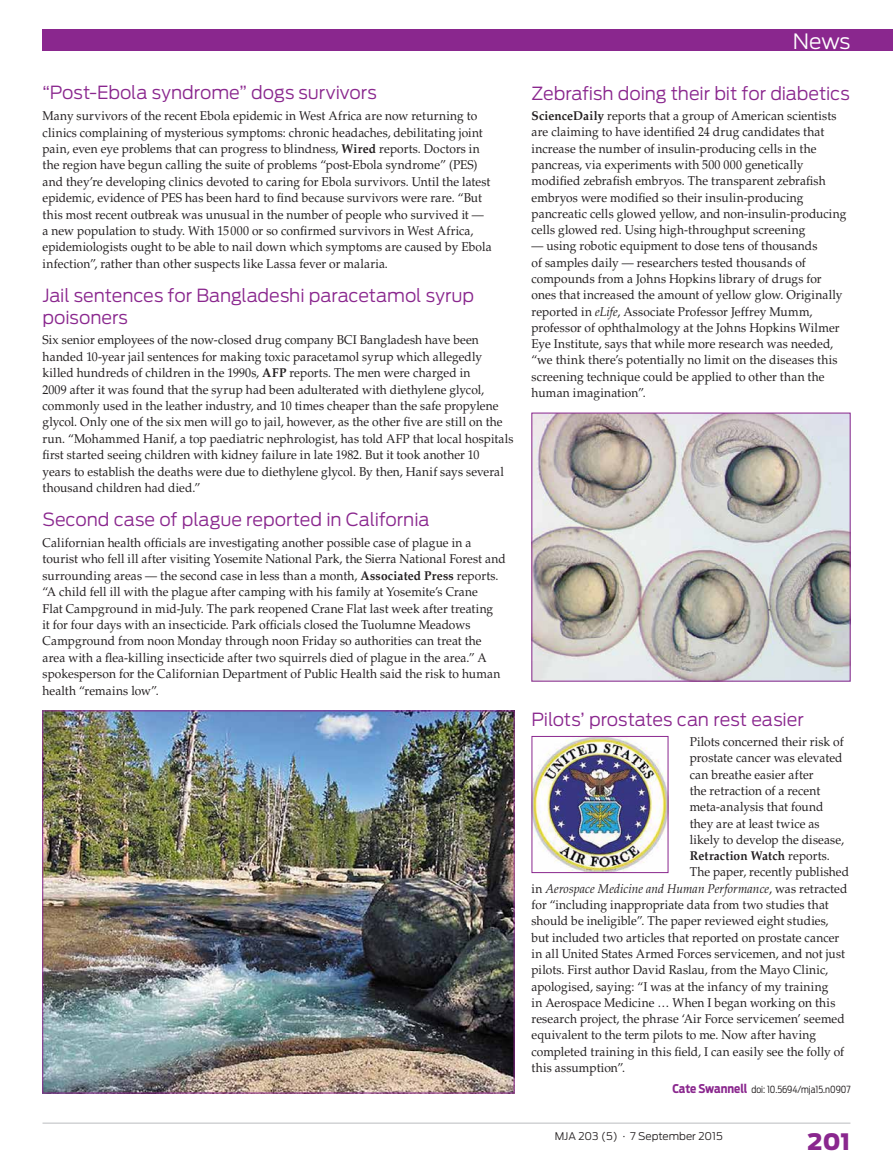
<style>
.page{position:relative;width:893px;height:1170px;background:#fff}
.page>*{position:absolute;margin:0;border:0;box-sizing:border-box;transform-origin:0 0}
.t1{font:900 22.5px "Antenna";color:#8a278e}
.t2{font:300 21px "Antenna";color:#fff}
.t3{font:300 18px/21.6px "Antenna";letter-spacing:-.005em;color:#8a278e}
.t4{font:12.75px/16.4px "Palatino LT Std";letter-spacing:.01em;color:#231f20;scale:.94 1}
.t5{font:italic 12.75px "Palatino LT Std";letter-spacing:.005em;color:#231f20;scale:.94 1}
.t6{font:700 12.75px "Palatino LT Std";letter-spacing:.01em;color:#231f20;scale:.94 1}
.t7{font:300 10.5px "Antenna";color:#231f20}
.t8{font:300 9.75px "Antenna Cond";color:#231f20}
.s1{font-weight:700}
.s2{font-style:italic}
.s3{font-weight:400}
.s4{font-style:normal}
.s5{font-weight:700;font-size:12px;color:#8a278e}
</style>
<div class="page">
<hr style="left:43px;top:1122px;width:807px;height:1px;background:#d1d2d4">
<div style="left:43px;top:30px;width:850px;height:21px;background:#8a278e"></div>
<img style="left:533px;top:738px;width:133px;height:132px">
<img style="left:44px;top:712px;width:468px;height:379px">
<img style="left:533px;top:414px;width:315px;height:265px">
<h3 class="t3" style="left:43px;top:82px;width:336px">“Post-Ebola syndrome” dogs survivors</h3>
<p class="t4" style="left:43px;top:108px;width:479px">Many survivors of the recent Ebola epidemic in West Africa are now returning to clinics complaining of mysterious symptoms: chronic headaches, debilitating joint pain, even eye problems that can progress to blindness, <span class="s1">Wired</span> reports. Doctors in the region have begun calling the suite of problems “post-Ebola syndrome” (PES) and they’re developing clinics devoted to caring for Ebola survivors. Until the latest epidemic, evidence of PES has been hard to find because survivors were rare. “But this most recent outbreak was unusual in the number of people who survived it — a new population to study. With 15000 or so confirmed survivors in West Africa, epidemiologists ought to be able to nail down which symptoms are caused by Ebola infection”, rather than other suspects like Lassa fever or malaria.</p>
<h3 class="t3" style="left:43px;top:285px;width:433px">Jail sentences for Bangladeshi paracetamol syrup poisoners</h3>
<p class="t4" style="left:43px;top:332px;width:502px">Six senior employees of the now-closed drug company BCI Bangladesh have been handed 10-year jail sentences for making toxic paracetamol syrup which allegedly killed hundreds of children in the 1990s, <span class="s1">AFP</span> reports. The men were charged in<br>2009 after it was found that the syrup had been adulterated with diethylene glycol, commonly used in the leather industry, and 10 times cheaper than the safe propylene glycol. Only one of the six men will go to jail, however, as the other five are still on the run. “Mohammed Hanif, a top paediatric nephrologist, has told AFP that local hospitals first started seeing children with kidney failure in late 1982. But it took another 10<br>years to establish the deaths were due to diethylene glycol. By then, Hanif says several thousand children had died.”</p>
<h3 class="t3" style="left:43px;top:509px;width:389px">Second case of plague reported in California</h3>
<p class="t4" style="left:43px;top:534px;width:494px">Californian health officials are investigating another possible case of plague in a tourist who fell ill after visiting Yosemite National Park, the Sierra National Forest and surrounding areas — the second case in less than a month, <span class="s1">Associated Press</span> reports. “A child fell ill with the plague after camping with his family at Yosemite’s Crane<br>Flat Campground in mid-July. The park reopened Crane Flat last week after treating<br>it for four days with an insecticide. Park officials closed the Tuolumne Meadows Campground from noon Monday through noon Friday so authorities can treat the area with a flea-killing insecticide after two squirrels died of plague in the area.” A spokesperson for the Californian Department of Public Health said the risk to human health “remains low”.</p>
<h2 class="t2" style="left:793px;top:29px;width:59px">News</h2>
<h3 class="t3" style="left:531px;top:82px;width:320px">Zebrafish doing their bit for diabetics</h3>
<p class="t4" style="left:531px;top:108px;width:336px"><span class="s1">ScienceDaily</span> reports that a group of American scientists are claiming to have identified 24 drug candidates that increase the number of insulin-producing cells in the pancreas, via experiments with 500 000 genetically modified zebrafish embryos. The transparent zebrafish embryos were modified so their insulin-producing pancreatic cells glowed yellow, and non-insulin-producing cells glowed red. Using high-throughput screening</p>
<p class="t4" style="left:531px;top:238px;width:332px">— using robotic equipment to dose tens of thousands<br>of samples daily — researchers tested thousands of compounds from a Johns Hopkins library of drugs for ones that increased the amount of yellow glow. Originally reported in <span class="s2">eLife</span>, Associate Professor Jeffrey Mumm, professor of ophthalmology at the Johns Hopkins Wilmer Eye Institute, says that while more research was needed, “we think there’s potentially no limit on the diseases this screening technique could be applied to other than the human imagination”.</p>
<h3 class="t3" style="left:531px;top:708px;width:274px">Pilots’ prostates can rest easier</h3>
<p class="t4" style="left:690px;top:733px;width:165px">Pilots concerned their risk of</p>
<p class="t4" style="left:690px;top:750px;width:164px">prostate cancer was elevated</p>
<p class="t4" style="left:690px;top:766px;width:133px">can breathe easier after</p>
<p class="t4" style="left:690px;top:782px;width:140px">the retraction of a recent</p>
<p class="t4" style="left:690px;top:799px;width:144px">meta-analysis that found</p>
<p class="t4" style="left:690px;top:815px;width:140px">they are at least twice as</p>
<p class="t4" style="left:690px;top:831px;width:166px">likely to develop the disease,</p>
<p class="t6" style="left:690px;top:848px;width:151px">Retraction Watch <span class="s3">reports.</span></p>
<p class="t4" style="left:690px;top:864px;width:171px">The paper, recently published</p>
<p class="t5" style="left:531px;top:881px;width:338px"><span class="s4">in</span> Aerospace Medicine and Human Performance<span class="s4">, was retracted</span></p>
<p class="t4" style="left:531px;top:896px;width:318px">for “including inappropriate data from two studies that</p>
<p class="t4" style="left:531px;top:913px;width:318px">should be ineligible”. The paper reviewed eight studies,</p>
<p class="t4" style="left:531px;top:929px;width:329px">but included two articles that reported on prostate cancer</p>
<p class="t4" style="left:531px;top:945px;width:335px">in all United States Armed Forces servicemen, and not just</p>
<p class="t4" style="left:531px;top:961px;width:317px">pilots. First author David Raslau, from the Mayo Clinic,</p>
<p class="t4" style="left:531px;top:978px;width:317px">apologised, saying: “I was at the infancy of my training</p>
<p class="t4" style="left:531px;top:994px;width:325px">in Aerospace Medicine … When I began working on this</p>
<p class="t4" style="left:531px;top:1010px;width:335px">research project, the phrase ‘Air Force servicemen’ seemed</p>
<p class="t4" style="left:531px;top:1026px;width:304px">equivalent to the term pilots to me. Now after having</p>
<p class="t4" style="left:531px;top:1043px;width:334px">completed training in this field, I can easily see the folly of</p>
<p class="t4" style="left:531px;top:1059px;width:101px">this assumption”.</p>
<p class="t8" style="left:672px;top:1084px;width:180px"><span class="s5">Cate Swannell</span> doi: 10.5694/mja15.n0907</p>
<p class="t7" style="left:555px;top:1129px;width:170px">MJA 203 (5) · 7 September 2015</p>
<h1 class="t1" style="left:808px;top:1127px;width:44px">201</h1>
</div>
